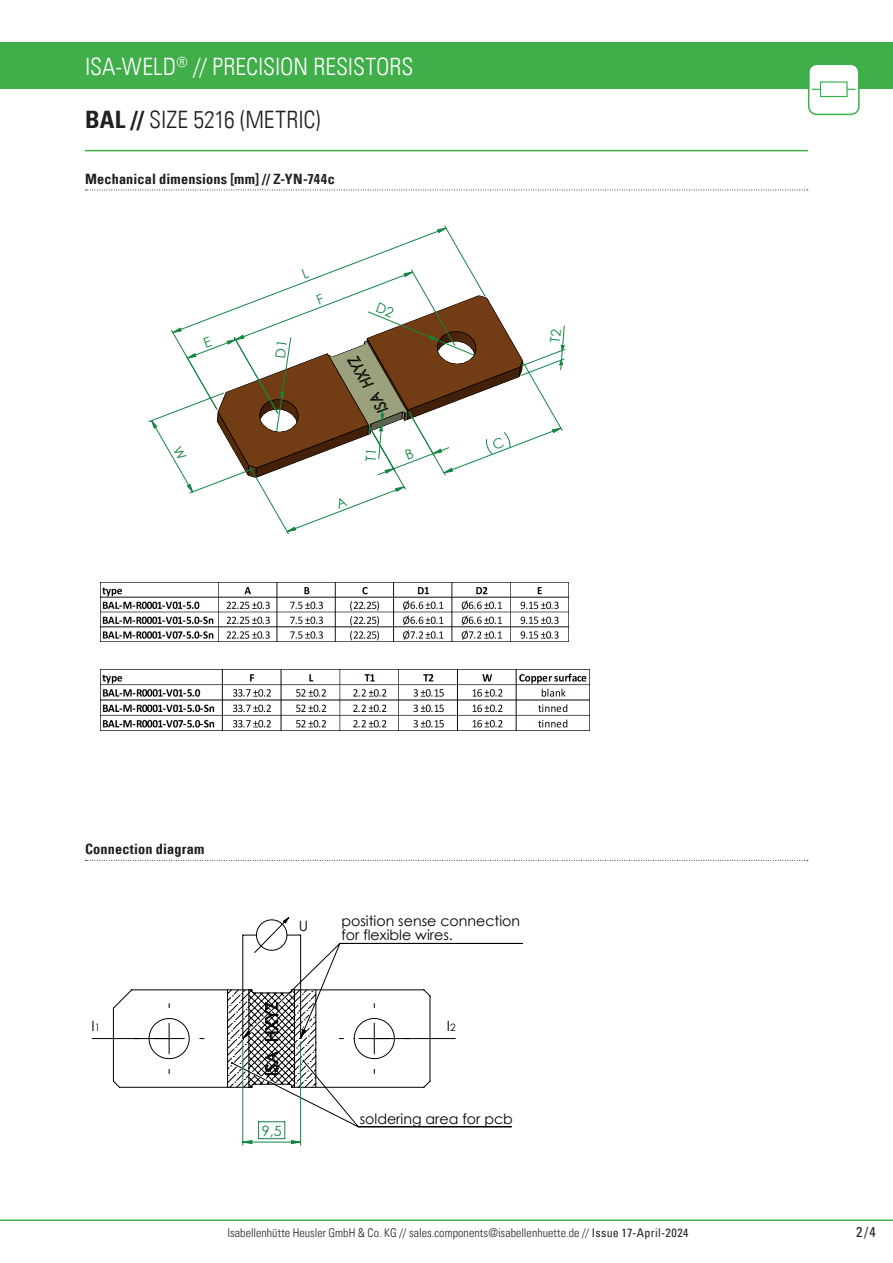
<style>
.page{position:relative;width:893px;height:1263px;background:#fff}
.page>*{position:absolute;margin:0;border:0;box-sizing:border-box;transform-origin:0 0}
.t1{font:24px "Univers Com 47 Light Cond";color:#fff}
.t2{font:24px "Univers Com 47 Light Cond";color:#231f20}
.t3{font:14.25px/13.8px "Century Gothic";color:#000001}
.t4{font:14.25px "Univers Com 67 Bold Cond";letter-spacing:.01em;color:#231f20}
.t5{font:condensed 14.25px "Univers Com 57";color:#231f20}
.t6{font:14.25px "Century Gothic";color:#118641}
.t7{font:12px "Univers Com 47 Light Cond";letter-spacing:.005em;color:#231f20}
.s1{font-family:"Univers Com 67 Bold Cond"}
.s2{font-size:10.2px}
.s3{font-family:"Univers Com 57";font-stretch:condensed}
</style>
<div class="page">
<hr style="left:0;top:1219px;width:893px;height:2px;background:#40ae49">
<div style="left:0;top:43px;width:893px;height:46px;background:#40ae49"></div>
<hr style="left:85px;top:150px;width:723px;height:1px;background:#40ae49">
<svg style="left:808px;top:65px;width:52px;height:50px"></svg>
<svg style="left:85px;top:190px;width:723px;height:1px"></svg>
<svg style="left:85px;top:860px;width:723px;height:1px"></svg>
<img style="left:101px;top:582px;width:467px;height:59px">
<img style="left:100px;top:670px;width:490px;height:60px">
<svg style="left:242px;top:943px;width:281px;height:184px"></svg>
<hr style="left:243px;top:1041px;width:1px;height:104px;background:#118641">
<hr style="left:300px;top:1041px;width:1px;height:104px;background:#118641">
<svg style="left:92px;top:917px;width:364px;height:171px"></svg>
<svg style="left:242px;top:1121px;width:59px;height:23px"></svg>
<svg style="left:149px;top:268px;width:416px;height:266px"></svg>
<h1 class="t1" style="left:85px;top:52px;width:330px">ISA-WELD<sup>®</sup> // PRECISION RESISTORS</h1>
<h1 class="t2" style="left:85px;top:105px;width:237px"><span class="s1">BAL //</span> SIZE 5216 (METRIC)</h1>
<p class="t4" style="left:85px;top:171px;width:251px">Mechanical dimensions [mm] // Z-YN-744c</p>
<p class="t4" style="left:85px;top:840px;width:121px">Connection diagram</p>
<p class="t3" style="left:92px;top:1019px;width:10px">I<span class="s2">1</span></p>
<p class="t3" style="left:299px;top:918px;width:11px">U</p>
<p class="t6" style="left:262px;top:1120px;width:21px">9,5</p>
<p class="t3" style="left:341px;top:914px;width:180px">position sense connection for flexible wires.</p>
<p class="t3" style="left:447px;top:1019px;width:10px">I<span class="s2">2</span></p>
<p class="t3" style="left:360px;top:1111px;width:155px">soldering area for pcb</p>
<p class="t7" style="left:227px;top:1225px;width:463px">Isabellenhütte Heusler GmbH &amp; Co. KG // sales.components@isabellenhuette.de // <span class="s3">Issue 17-April-2024</span></p>
<p class="t5" style="left:856px;top:1223px;width:21px">2/4</p>
</div>
